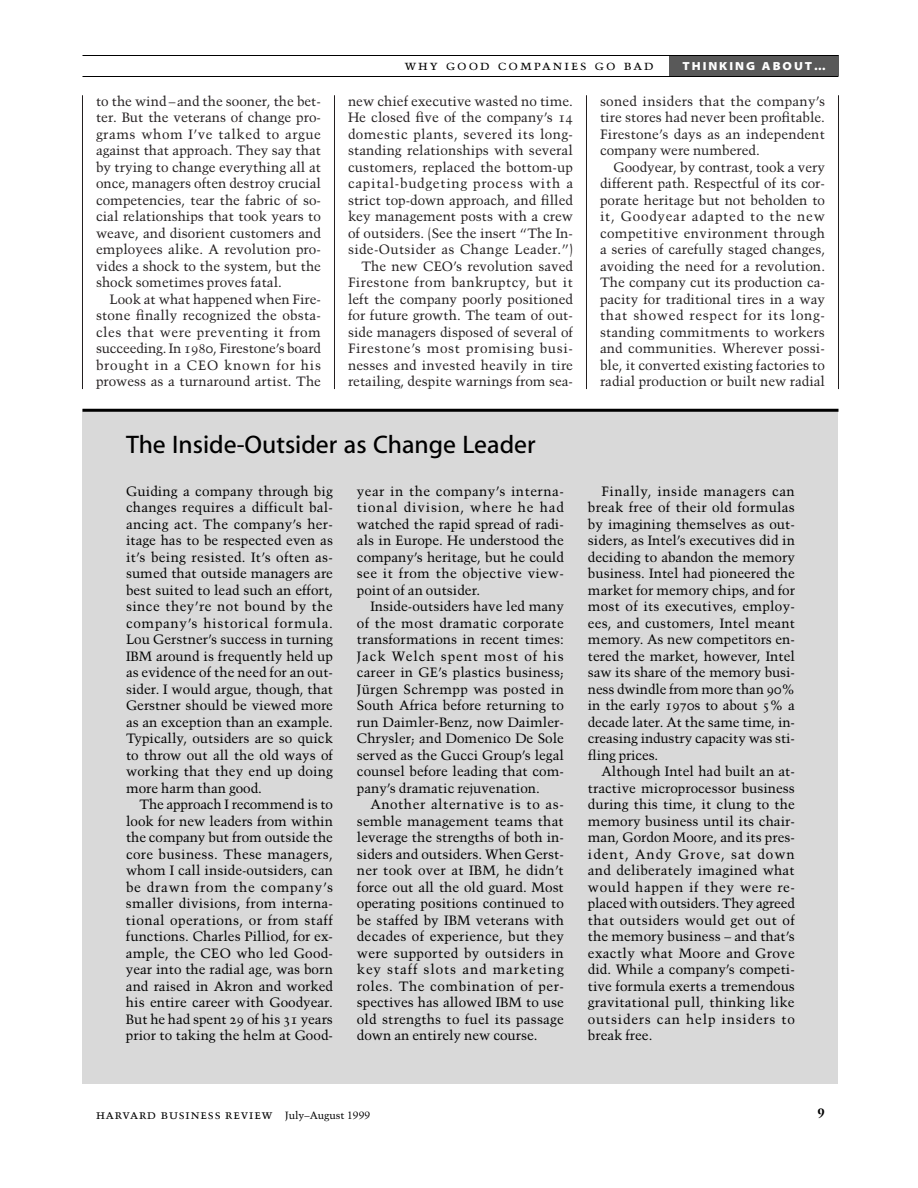
<style>
.page{position:relative;width:918px;height:1188px;background:#fff}
.page>*{position:absolute;margin:0;border:0;box-sizing:border-box;transform-origin:0 0}
.t1{font:25.5px "Myriad MM 450 600";color:#000}
.t2{font:14.55px "Trump Mediaeval SC";letter-spacing:.12em;color:#000}
.t3{font:13.5px/16.5px "Trump Mediaeval";color:#000;text-align:justify}
.t4{font:13.5px/16.5px "Trump Mediaeval";color:#231f20;text-align:justify}
.t5{font:13.5px "Trump Mediaeval SC";letter-spacing:.055em;color:#000}
.t6{font:700 13.5px "Trump Mediaeval";color:#000}
.t7{font:11.7px "Myriad MM 830 700";letter-spacing:.165em;color:#fff}
.s1{font-family:"Trump Mediaeval SC"}
.s2{font-family:"Trump Mediaeval";font-size:10.5px}
</style>
<div class="page">
<hr style="left:82px;top:95px;width:1px;height:294px;background:#231f20">
<hr style="left:334px;top:95px;width:1px;height:294px;background:#231f20">
<hr style="left:586px;top:95px;width:1px;height:294px;background:#231f20">
<hr style="left:838px;top:95px;width:1px;height:294px;background:#231f20">
<div style="left:82px;top:409px;width:756px;height:675px;background:#d9d9d9"></div>
<hr style="left:82px;top:409px;width:756px;height:3px;background:#000">
<div style="left:669px;top:56px;width:169px;height:20px;background:#595959"></div>
<hr style="left:82px;top:55px;width:756px;height:1px;background:#000">
<hr style="left:82px;top:76px;width:756px;height:1px;background:#000">
<p class="t4" style="left:96px;top:94px;width:227px">to the wind –and the sooner, the bet&shy;ter. But the veterans of change pro&shy;grams whom I’ve talked to argue against that approach. They say that by trying to change everything all at once, managers often destroy crucial competencies, tear the fabric of so&shy;cial relationships that took years to weave, and disorient customers and employees alike. A revolution pro&shy;vides a shock to the system, but the shock sometimes proves fatal.</p>
<p class="t4" style="left:96px;top:292px;width:227px;text-indent:14px">Look at what happened when Fire&shy;stone finally recognized the obsta&shy;cles that were preventing it from succeeding. In <span class="s1">1980</span>, Firestone’s board brought in a CEO known for his prowess as a turnaround artist. The</p>
<p class="t2" style="left:404px;top:58px;width:251px">why good companies go bad</p>
<p class="t7" style="left:682px;top:62px;width:145px">THINKING ABOUT…</p>
<p class="t4" style="left:348px;top:94px;width:227px;text-align:right">new chief executive wasted no time.<br>He closed five of the company’s <span class="s1">14 </span>domestic plants, severed its long&shy;standing relationships with several customers, replaced the bottom-up capital-budgeting process with a strict top-down approach, and filled key management posts with a crew of outsiders. (See the insert “The In&shy;side-Outsider as Change Leader.”)<br>The new CEO’s revolution saved Firestone from bankruptcy, but it left the company poorly positioned for future growth. The team of out&shy;side managers disposed of several of Firestone’s most promising busi&shy;nesses and invested heavily in tire retailing, despite warnings from sea-</p>
<p class="t4" style="left:600px;top:94px;width:227px">soned insiders that the company’s tire stores had never been profitable.<br>Firestone’s days as an independent company were numbered.</p>
<p class="t4" style="left:600px;top:160px;width:227px;text-indent:14px">Goodyear, by contrast, took a very different path. Respectful of its cor&shy;porate heritage but not beholden to it, Goodyear adapted to the new competitive environment through a series of carefully staged changes, avoiding the need for a revolution.<br>The company cut its production ca&shy;pacity for traditional tires in a way that showed respect for its long&shy;standing commitments to workers and communities. Wherever possi&shy;ble, it converted existing factories to radial production or built new radial</p>
<h1 class="t1" style="left:126px;top:435px;width:411px">The Inside-Outsider as Change Leader</h1>
<p class="t3" style="left:126px;top:484px;width:209px">Guiding a company through big changes requires a difficult bal&shy;ancing act. The company’s her&shy;itage has to be respected even as it’s being resisted. It’s often as&shy;sumed that outside managers are best suited to lead such an effort, since they’re not bound by the company’s historical formula.<br>Lou Gerstner’s success in turning IBM around is frequently held up as evidence of the need for an out&shy;sider. I would argue, though, that Gerstner should be viewed more as an exception than an example.<br>Typically, outsiders are so quick to throw out all the old ways of working that they end up doing more harm than good.</p>
<p class="t3" style="left:126px;top:797px;width:209px;text-indent:14px">The approach I recommend is to look for new leaders from within the company but from outside the core business. These managers, whom I call inside-outsiders, can be drawn from the company’s smaller divisions, from interna&shy;tional operations, or from staff functions. Charles Pilliod, for ex&shy;ample, the CEO who led Good&shy;year into the radial age, was born and raised in Akron and worked his entire career with Goodyear.<br>But he had spent <span class="s1">29</span> of his <span class="s1">31</span> years prior to taking the helm at Good-</p>
<p class="t3" style="left:357px;top:484px;width:209px">year in the company’s interna&shy;tional division, where he had watched the rapid spread of radi&shy;als in Europe. He understood the company’s heritage, but he could see it from the objective view&shy;point of an outsider.</p>
<p class="t3" style="left:357px;top:599px;width:209px;text-indent:14px">Inside-outsiders have led many of the most dramatic corporate transformations in recent times:<br>Jack Welch spent most of his career in GE’s plastics business; Jürgen Schrempp was posted in South Africa before returning to run Daimler-Benz, now Daimler-Chrysler; and Domenico De Sole served as the Gucci Group’s legal counsel before leading that com&shy;pany’s dramatic rejuvenation.</p>
<p class="t3" style="left:357px;top:797px;width:209px;text-indent:14px">Another alternative is to as&shy;semble management teams that leverage the strengths of both in&shy;siders and outsiders. When Gerst&shy;ner took over at IBM, he didn’t force out all the old guard. Most operating positions continued to be staffed by IBM veterans with decades of experience, but they were supported by outsiders in key staff slots and marketing roles. The combination of per&shy;spectives has allowed IBM to use old strengths to fuel its passage down an entirely new course.</p>
<p class="t3" style="left:588px;top:484px;width:209px;text-indent:14px">Finally, inside managers can break free of their old formulas by imagining themselves as out&shy;siders, as Intel’s executives did in deciding to abandon the memory business. Intel had pioneered the market for memory chips, and for most of its executives, employ&shy;ees, and customers, Intel meant memory. As new competitors en&shy;tered the market, however, Intel saw its share of the memory busi&shy;ness dwindle from more than <span class="s1">90</span>% in the early <span class="s1">1970</span>s to about <span class="s1">5</span>% a decade later. At the same time, in&shy;creasing industry capacity was sti&shy;fling prices.</p>
<p class="t3" style="left:588px;top:764px;width:209px;text-indent:14px">Although Intel had built an at&shy;tractive microprocessor business during this time, it clung to the memory business until its chair&shy;man, Gordon Moore, and its pres&shy;ident, Andy Grove, sat down and deliberately imagined what would happen if they were re&shy;placed with outsiders. They agreed that outsiders would get out of the memory business – and that’s exactly what Moore and Grove did. While a company’s competi&shy;tive formula exerts a tremendous gravitational pull, thinking like outsiders can help insiders to break free.</p>
<p class="t5" style="left:96px;top:1108px;width:276px">harvard business review <span class="s2">July–August 1999</span></p>
<p class="t6" style="left:817px;top:1107px;width:9px">9</p>
</div>
